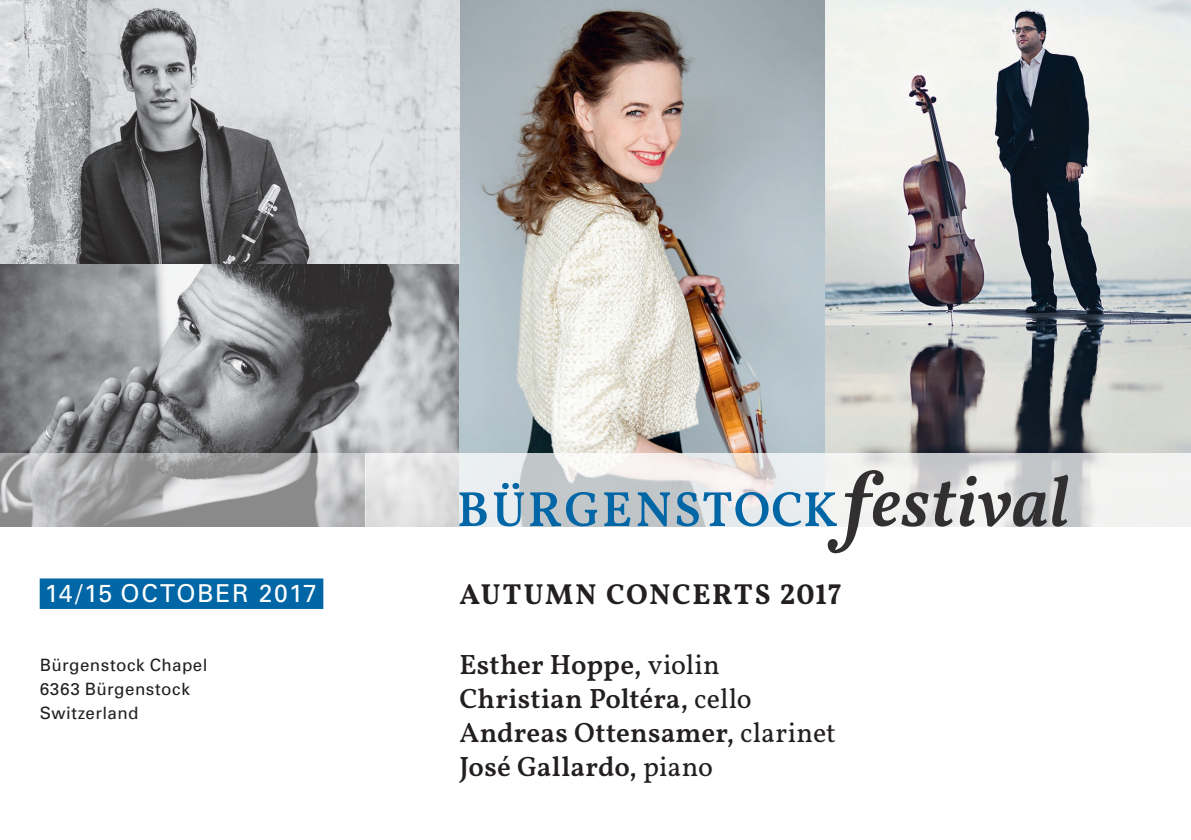
<style>
.page{position:relative;width:1191px;height:840px;background:#fff}
.page>*{position:absolute;margin:0;border:0;box-sizing:border-box;transform-origin:0 0}
.t1{font:600 29px "Vollkorn";letter-spacing:.055em;color:#231f20}
.t2{font:500 28px/34px "Vollkorn";letter-spacing:.005em;color:#231f20}
.t3{font:24.6px "Univers";letter-spacing:.05em;color:#fff}
.t4{font:17px/24px "Univers";letter-spacing:.035em;color:#231f20}
.s1{font-weight:400}
</style>
<div class="page">
<img style="left:0;top:0;width:1191px;height:453px">
<svg style="left:366px;top:453px;width:825px;height:74px;fill:#eaebeb"></svg>
<div style="left:40px;top:578px;width:283px;height:30px;background:#0166a5"></div>
<svg style="left:0;top:453px;width:366px;height:74px;background:#ababad"></svg>
<svg style="left:459px;top:492px;width:28px;height:34px"></svg>
<div style="left:502px;top:482px;width:7px;height:7px;background:#0166a5;border-radius:50%"></div>
<div style="left:512px;top:482px;width:7px;height:7px;background:#0166a5;border-radius:50%"></div>
<svg style="left:494px;top:492px;width:30px;height:34px"></svg>
<svg style="left:530px;top:491px;width:67px;height:35px;background:#76a1bb"></svg>
<svg style="left:604px;top:492px;width:26px;height:34px"></svg>
<svg style="left:638px;top:492px;width:32px;height:34px"></svg>
<svg style="left:676px;top:470px;width:392px;height:84px"></svg>
<p class="t3" style="left:44px;top:579px;width:274px">14/15 OCtober 2017</p>
<p class="t1" style="left:459px;top:575px;width:383px">AUTUMN CONCERTS 2017</p>
<p class="t4" style="left:40px;top:652px;width:169px">Bürgenstock Chapel<br>6363 Bürgenstock<br>Switzerland</p>
<p class="t2" style="left:459px;top:648px;width:378px">Esther Hoppe, <span class="s1">violin<br></span>Christian Poltéra, <span class="s1">cello<br></span>Andreas Ottensamer, <span class="s1">clarinet<br></span>José Gallardo, <span class="s1">piano</span></p>
</div>
